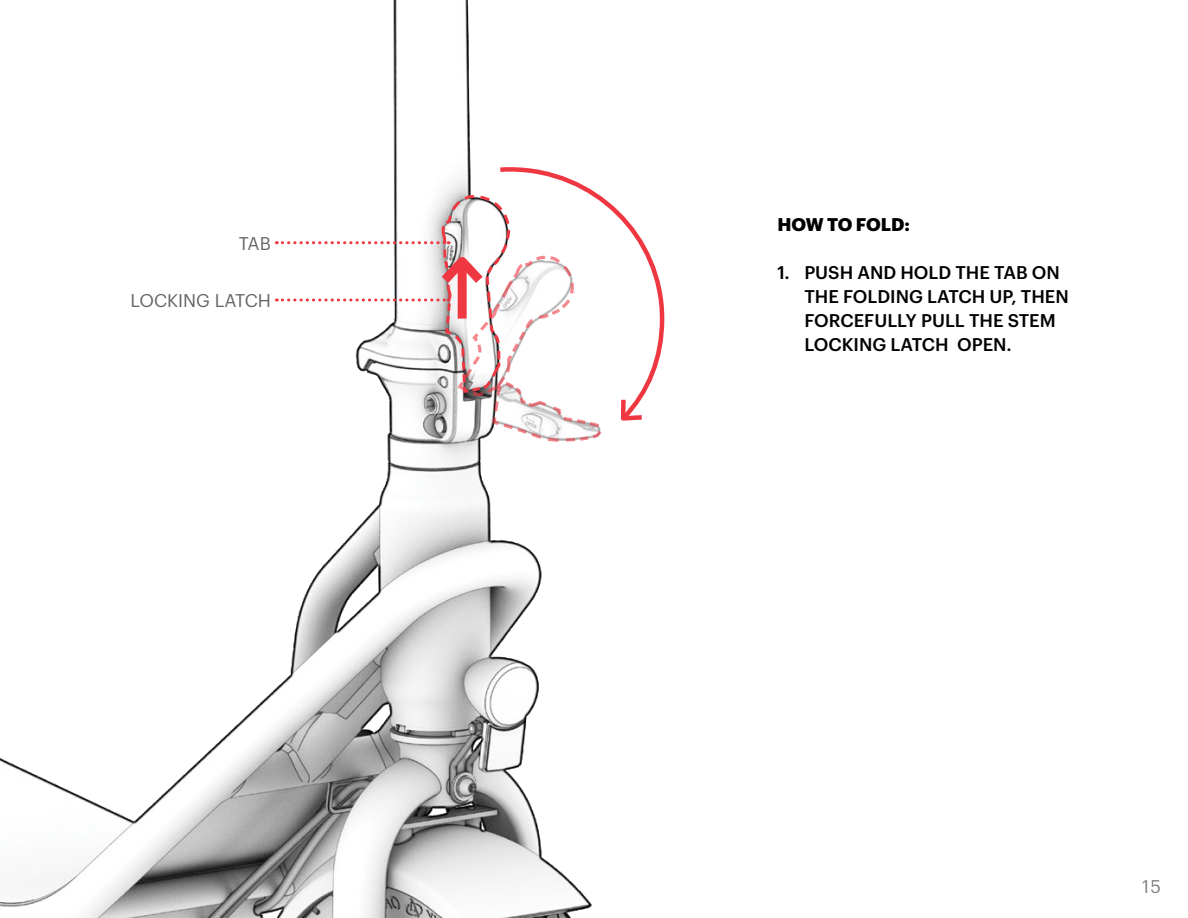
<style>
.page{position:relative;width:1188px;height:918px;background:#fff}
.page>*{position:absolute;margin:0;border:0;box-sizing:border-box;transform-origin:0 0}
.t1{font:500 18px/24px "Graphik";color:#000}
.Normal_D{font:18px "Graphik";color:#636466}
.discriptors{font:700 18px "Graphik";letter-spacing:-.005em;color:#000}
.t2{font:18px "Graphik";color:#000}
</style>
<div class="page">
<img style="left:0;top:0;width:592px;height:918px">
<svg style="left:496px;top:165px;width:169px;height:230px"></svg>
<svg style="left:620px;top:395px;width:24px;height:26px"></svg>
<svg style="left:276px;top:194px;width:328px;height:324px"></svg>
<p class="Normal_D" style="left:239px;top:230px;width:34px">TAB</p>
<p class="Normal_D" style="left:130px;top:287px;width:142px">LOCKING LATCH</p>
<p class="discriptors" style="left:777px;top:211px;width:134px">HOW TO FOLD:</p>
<p class="t1" style="left:804px;top:259px;width:266px;text-indent:-27px">1. PUSH AND HOLD THE TAB ON<br>THE FOLDING LATCH UP, THEN<br>FORCEFULLY PULL THE STEM<br>LOCKING LATCH OPEN.</p>
<p class="t2" style="left:1142px;top:873px;width:20px">15</p>
</div>
